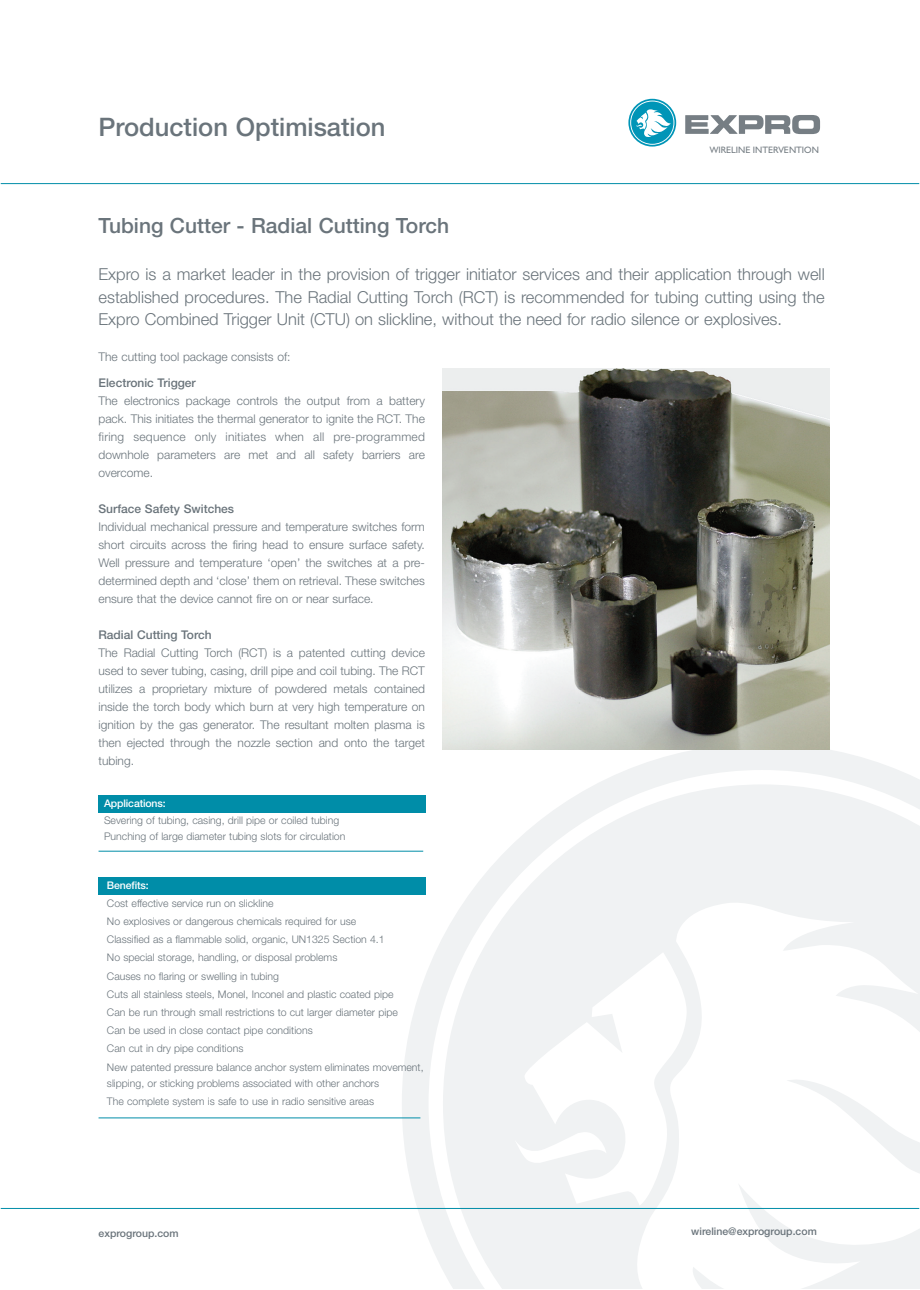
<style>
.page{position:relative;width:920px;height:1290px;background:#fff}
.page>*{position:absolute;margin:0;border:0;box-sizing:border-box;transform-origin:0 0}
.t1{font:500 25.5px "Helvetica Neue";color:#6a747b}
.t2{font:500 21px "Helvetica Neue";color:#6a747b}
.t3{font:300 16.5px/22.5px "Helvetica Neue";color:#6a747b;text-align:justify}
.t4{font:300 12px/18px "Helvetica Neue";color:#6a747b;text-align:justify}
.t5{font:500 12px "Helvetica Neue";color:#6a747b}
.t6{font:300 10.5px/18.1px "Helvetica Neue";color:#6a747b}
.t7{font:500 10.5px "Helvetica Neue";color:#6a747b}
.t8{font:500 10.5px "Helvetica Neue";letter-spacing:-.01em;color:#fff}
.t9{font:9.3px "Humanist 521 BT Roman+EHRPWD";color:#767e84}
</style>
<div class="page">
<svg style="left:402px;top:743px;width:517px;height:527px"></svg>
<svg style="left:443px;top:784px;width:476px;height:505px;fill:#f0f2f3"></svg>
<hr style="left:1px;top:183px;width:918px;height:1px;background:#008da8">
<hr style="left:1px;top:1208px;width:918px;height:1px;background:#008da8">
<div style="left:99px;top:878px;width:327px;height:17px;background:#008da8"></div>
<div style="left:99px;top:796px;width:327px;height:17px;background:#008da8"></div>
<hr style="left:99px;top:851px;width:324px;height:1px;background:#008da8">
<hr style="left:99px;top:1117px;width:321px;height:1px;background:#008da8">
<svg style="left:685px;top:115px;width:135px;height:19px"></svg>
<svg style="left:628px;top:99px;width:48px;height:48px"></svg>
<img style="left:443px;top:368px;width:387px;height:381px">
<h1 class="t1" style="left:99px;top:118px;width:288px">Production Optimisation</h1>
<h2 class="t2" style="left:99px;top:218px;width:352px">Tubing Cutter - Radial Cutting Torch</h2>
<p class="t9" style="left:710px;top:147px;width:111px">WIRELINE INTERVENTION</p>
<p class="t3" style="left:99px;top:265px;width:728px">Expro is a market leader in the provision of trigger initiator services and their application through well established procedures. The Radial Cutting Torch (RCT) is recommended for tubing cutting using the Expro Combined Trigger Unit (CTU) on slickline, without the need for radio silence or explosives.</p>
<p class="t4" style="left:99px;top:349px;width:193px">The cutting tool package consists of:</p>
<p class="t5" style="left:99px;top:378px;width:99px">Electronic Trigger</p>
<p class="t4" style="left:99px;top:393px;width:328px">The electronics package controls the output from a battery pack. This initiates the thermal generator to ignite the RCT. The firing sequence only initiates when all pre-programmed downhole parameters are met and all safety barriers are overcome.</p>
<p class="t5" style="left:99px;top:504px;width:137px">Surface Safety Switches</p>
<p class="t4" style="left:99px;top:519px;width:328px">Individual mechanical pressure and temperature switches form short circuits across the firing head to ensure surface safety.<br>Well pressure and temperature ‘open’ the switches at a pre&shy;determined depth and ‘close’ them on retrieval. These switches ensure that the device cannot fire on or near surface.</p>
<p class="t5" style="left:99px;top:630px;width:115px">Radial Cutting Torch</p>
<p class="t4" style="left:99px;top:645px;width:328px">The Radial Cutting Torch (RCT) is a patented cutting device used to sever tubing, casing, drill pipe and coil tubing. The RCT utilizes a proprietary mixture of powdered metals contained inside the torch body which burn at very high temperature on ignition by the gas generator. The resultant molten plasma is then ejected through the nozzle section and onto the target tubing.</p>
<p class="t8" style="left:104px;top:800px;width:63px">Applications:</p>
<p class="t6" style="left:104px;top:813px;width:243px;line-height:16.5px">Severing of tubing, casing, drill pipe or coiled tubing<br>Punching of large diameter tubing slots for circulation</p>
<p class="t8" style="left:107px;top:882px;width:43px">Benefits:</p>
<p class="t6" style="left:107px;top:895px;width:318px">Cost effective service run on slickline<br>No explosives or dangerous chemicals required for use<br>Classified as a flammable solid, organic, UN1325 Section 4.1<br>No special storage, handling, or disposal problems<br>Causes no flaring or swelling in tubing<br>Cuts all stainless steels, Monel, Inconel and plastic coated pipe<br>Can be run through small restrictions to cut larger diameter pipe<br>Can be used in close contact pipe conditions<br>Can cut in dry pipe conditions<br>New patented pressure balance anchor system eliminates movement,</p>
<p class="t6" style="left:107px;top:1075px;width:274px">slipping, or sticking problems associated with other anchors<br>The complete system is safe to use in radio sensitive areas</p>
<p class="t7" style="left:99px;top:1229px;width:82px">exprogroup.com</p>
<p class="t7" style="left:691px;top:1227px;width:127px">wireline@exprogroup.com</p>
</div>
